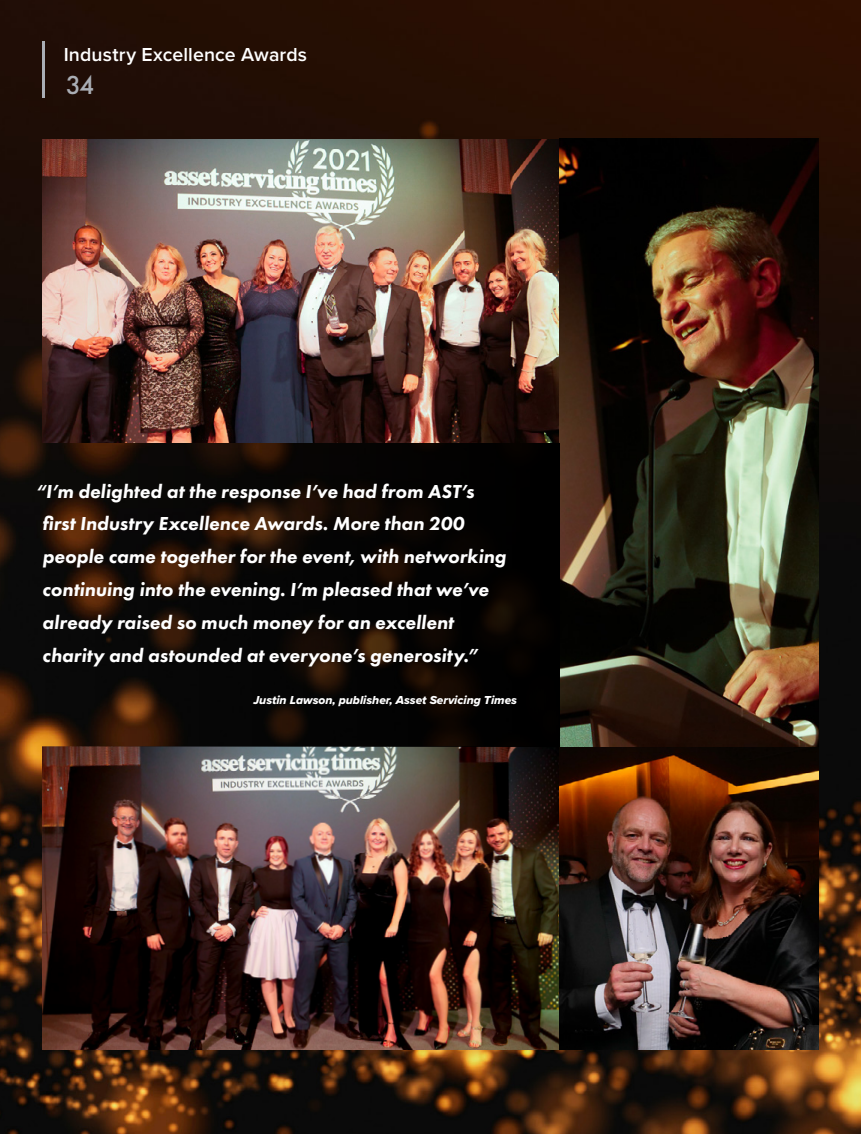
<style>
.page{position:relative;width:861px;height:1134px;background:#fff}
.page>*{position:absolute;margin:0;border:0;box-sizing:border-box;transform-origin:0 0}
.t1{font:500 27px "Futura PT";color:#aaaeb5}
.Pull_Quote__white{font:italic 800 19.5px/32.8px "Futura PT";color:#fff}
.Running_Heads{font:600 19.5px "Proxima Nova";letter-spacing:.01em;color:#fff}
.t2{font:12px "Proxima Nova Extrabld It";color:#fff}
</style>
<div class="page">
<img style="left:0;top:0;width:861px;height:1134px">
<img style="left:42px;top:746px;width:777px;height:304px">
<img style="left:42px;top:139px;width:518px;height:304px">
<img style="left:560px;top:139px;width:259px;height:607px">
<svg style="left:42px;top:443px;width:518px;height:303px;background:#0f0804"></svg>
<hr style="left:42px;top:41px;width:2px;height:57px;background:#aaaeb5">
<p class="Running_Heads" style="left:64px;top:40px;width:245px">Industry Excellence Awards</p>
<h1 class="t1" style="left:65px;top:69px;width:31px">34</h1>
<p class="Pull_Quote__white" style="left:42px;top:474px;width:466px;text-indent:-6px">“I’m delighted at the response I’ve had from AST’s first Industry Excellence Awards. More than 200 people came together for the event, with networking continuing into the evening. I’m pleased that we’ve already raised so much money for an excellent charity and astounded at everyone’s generosity.”</p>
<p class="t2" style="left:253px;top:691px;width:265px">Justin Lawson, publisher, Asset Servicing Times</p>
</div>
